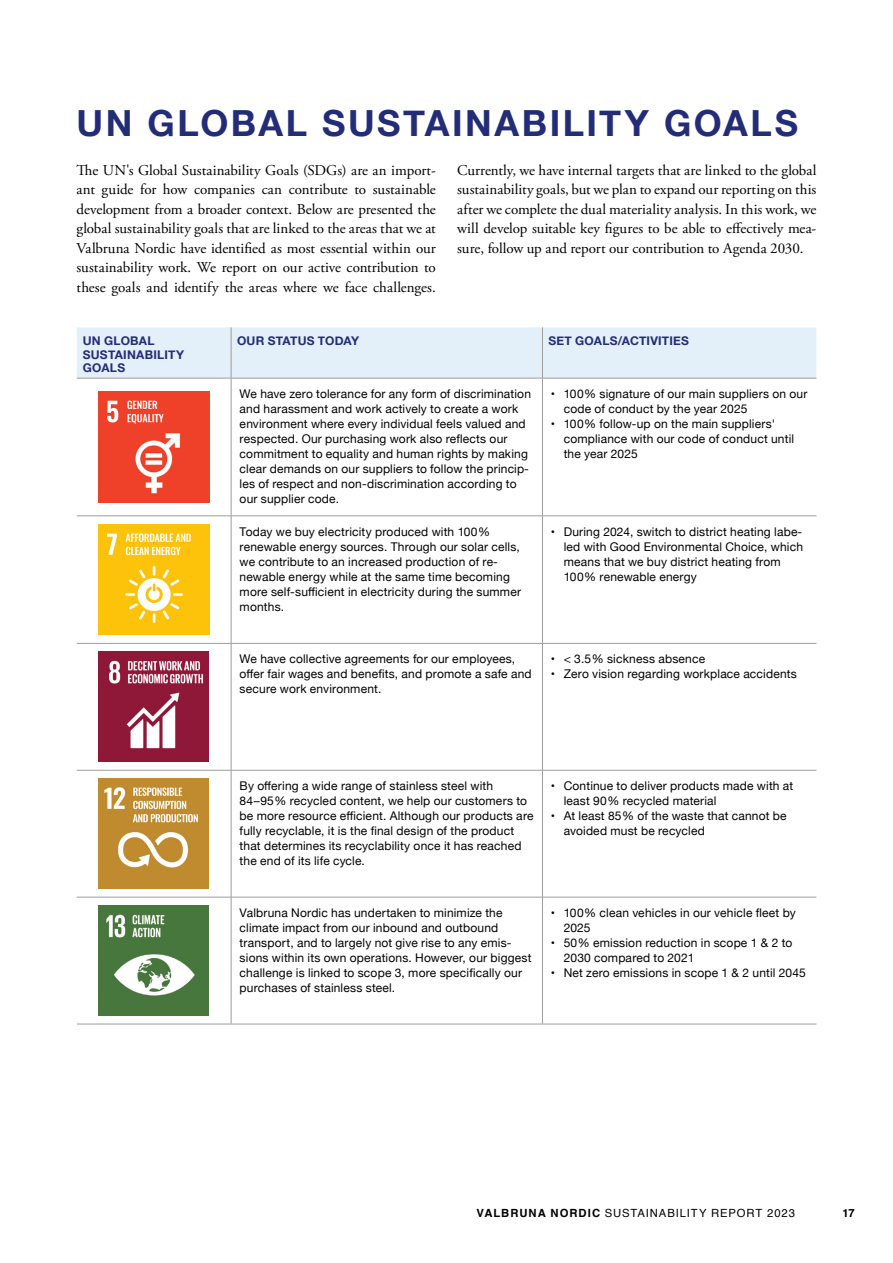
<style>
.page{position:relative;width:893px;height:1263px;background:#fff}
.page>*{position:absolute;margin:0;border:0;box-sizing:border-box;transform-origin:0 0}
.HEADLINE_SIZE_1_BLUE{font:700 36px "Helvetica Neue";letter-spacing:.07em;color:#232c77}
.COPY{font:15px/19.5px "Adobe Garamond Pro";color:#000;text-align:justify}
.COPY-2{font:12px/15px "Helvetica Neue";letter-spacing:.015em;color:#000}
.COPY-3{font:700 12px/13.5px "Helvetica Neue";letter-spacing:.02em;color:#232c77}
.t1{font:11.25px "Helvetica";letter-spacing:.08em;color:#000}
.t2{font:700 11.25px "Helvetica";color:#000}
.s1{font-weight:700}
</style>
<div class="page">
<div style="left:77px;top:327px;width:739px;height:51px;background:#e4f0f9"></div>
<hr style="left:77px;top:378px;width:154px;height:1px;background:#9d9d9c">
<hr style="left:231px;top:378px;width:311px;height:1px;background:#9d9d9c">
<hr style="left:542px;top:378px;width:274px;height:1px;background:#9d9d9c">
<hr style="left:77px;top:516px;width:154px;height:1px;background:#9d9d9c">
<hr style="left:231px;top:516px;width:311px;height:1px;background:#9d9d9c">
<hr style="left:542px;top:516px;width:274px;height:1px;background:#9d9d9c">
<hr style="left:77px;top:643px;width:154px;height:1px;background:#9d9d9c">
<hr style="left:231px;top:643px;width:311px;height:1px;background:#9d9d9c">
<hr style="left:542px;top:643px;width:274px;height:1px;background:#9d9d9c">
<hr style="left:77px;top:770px;width:154px;height:1px;background:#9d9d9c">
<hr style="left:231px;top:770px;width:311px;height:1px;background:#9d9d9c">
<hr style="left:542px;top:770px;width:274px;height:1px;background:#9d9d9c">
<hr style="left:77px;top:897px;width:154px;height:1px;background:#9d9d9c">
<hr style="left:231px;top:897px;width:311px;height:1px;background:#9d9d9c">
<hr style="left:542px;top:897px;width:274px;height:1px;background:#9d9d9c">
<hr style="left:77px;top:1024px;width:154px;height:1px;background:#9d9d9c">
<hr style="left:231px;top:1024px;width:311px;height:1px;background:#9d9d9c">
<hr style="left:542px;top:1024px;width:274px;height:1px;background:#9d9d9c">
<hr style="left:231px;top:327px;width:1px;height:51px;background:#9d9d9c">
<hr style="left:542px;top:327px;width:1px;height:51px;background:#9d9d9c">
<hr style="left:231px;top:378px;width:1px;height:138px;background:#9d9d9c">
<hr style="left:542px;top:378px;width:1px;height:138px;background:#9d9d9c">
<hr style="left:231px;top:516px;width:1px;height:127px;background:#9d9d9c">
<hr style="left:542px;top:516px;width:1px;height:127px;background:#9d9d9c">
<hr style="left:231px;top:643px;width:1px;height:127px;background:#9d9d9c">
<hr style="left:542px;top:643px;width:1px;height:127px;background:#9d9d9c">
<hr style="left:231px;top:770px;width:1px;height:127px;background:#9d9d9c">
<hr style="left:542px;top:770px;width:1px;height:127px;background:#9d9d9c">
<hr style="left:231px;top:897px;width:1px;height:127px;background:#9d9d9c">
<hr style="left:542px;top:897px;width:1px;height:127px;background:#9d9d9c">
<img style="left:98px;top:391px;width:112px;height:112px">
<img style="left:99px;top:524px;width:110px;height:111px">
<img style="left:99px;top:652px;width:110px;height:110px">
<img style="left:99px;top:779px;width:110px;height:110px">
<img style="left:99px;top:906px;width:110px;height:109px">
<p class="HEADLINE_SIZE_1_BLUE" style="left:77px;top:95px;width:723px">UN GLOBAL SUSTAINABILITY GOALS</p>
<p class="COPY" style="left:77px;top:161px;width:361px">The UN's Global Sustainability Goals (SDGs) are an import&shy;ant guide for how companies can contribute to sustainable develop ment from a broader context. Below are presented the global sustainability goals that are linked to the areas that we at Valbruna Nordic have identified as most essential within our sustainability work. We report on our active contribution to these goals and identify the areas where we face challenges.</p>
<p class="COPY" style="left:457px;top:161px;width:361px">Currently, we have internal targets that are linked to the global sustainability goals, but we plan to expand our reporting on this after we complete the dual materiality analysis. In this work, we will develop suitable key figures to be able to effectively mea&shy;sure, follow up and report our contribution to Agenda 2030.</p>
<p class="COPY-3" style="left:83px;top:334px;width:103px">UN GLOBAL<br>SUSTAINABILITY<br>GOALS</p>
<p class="COPY-3" style="left:237px;top:334px;width:124px">OUR STATUS TODAY</p>
<p class="COPY-3" style="left:548px;top:334px;width:142px">SET GOALS/ACTIVITIES</p>
<p class="COPY-2" style="left:240px;top:387px;width:293px">We have zero tolerance for any form of discrimination and harassment and work actively to create a work environment where every individual feels valued and respected. Our purchasing work also reflects our commitment to equality and human rights by making clear demands on our suppliers to follow the princip&shy;les of respect and non-discrimination according to our supplier code.</p>
<p class="COPY-2" style="left:564px;top:387px;width:245px;text-indent:-13px">• 100 % signature of our main suppliers on our code of conduct by the year 2025</p>
<p class="COPY-2" style="left:564px;top:417px;width:232px;text-indent:-13px">• 100 % follow-up on the main suppliers' compliance with our code of conduct until the year 2025</p>
<p class="COPY-2" style="left:240px;top:525px;width:283px">Today we buy electricity produced with 100 % renewable energy sources. Through our solar cells, we contribute to an increased production of re&shy;newable energy while at the same time becoming more self-sufficient in electricity during the summer months.</p>
<p class="COPY-2" style="left:564px;top:525px;width:241px;text-indent:-13px">• During 2024, switch to district heating labe&shy;led with Good Environmental Choice, which means that we buy district heating from 100 % renewable energy</p>
<p class="COPY-2" style="left:240px;top:652px;width:294px">We have collective agreements for our employees, offer fair wages and benefits, and promote a safe and secure work environment.</p>
<p class="COPY-2" style="left:551px;top:652px;width:156px">• &lt; 3.5 % sickness absence</p>
<p class="COPY-2" style="left:551px;top:667px;width:247px">• Zero vision regarding workplace accidents</p>
<p class="COPY-2" style="left:240px;top:779px;width:295px">By offering a wide range of stainless steel with<br>84–95 % recycled content, we help our customers to be more resource efficient. Although our products are fully recyclable, it is the final design of the product that determines its recyclability once it has reached the end of its life cycle.</p>
<p class="COPY-2" style="left:564px;top:779px;width:231px;text-indent:-13px">• Continue to deliver products made with at least 90 % recycled material</p>
<p class="COPY-2" style="left:564px;top:809px;width:224px;text-indent:-13px">• At least 85 % of the waste that cannot be avoided must be recycled</p>
<p class="COPY-2" style="left:240px;top:906px;width:293px">Valbruna Nordic has undertaken to minimize the climate impact from our inbound and outbound transport, and to largely not give rise to any emis&shy;sions within its own operations. However, our biggest challenge is linked to scope 3, more specifically our purchases of stainless steel.</p>
<p class="COPY-2" style="left:564px;top:906px;width:234px;text-indent:-13px">• 100 % clean vehicles in our vehicle fleet by<br>2025</p>
<p class="COPY-2" style="left:564px;top:936px;width:230px;text-indent:-13px">• 50 % emission reduction in scope 1 &amp; 2 to<br>2030 compared to 2021</p>
<p class="COPY-2" style="left:551px;top:966px;width:256px">• Net zero emissions in scope 1 &amp; 2 until 2045</p>
<p class="t1" style="left:476px;top:1205px;width:320px"><span class="s1">VALBRUNA NORDIC</span> SUSTAINABILITY REPORT 2023</p>
<p class="t2" style="left:843px;top:1206px;width:14px">17</p>
</div>
